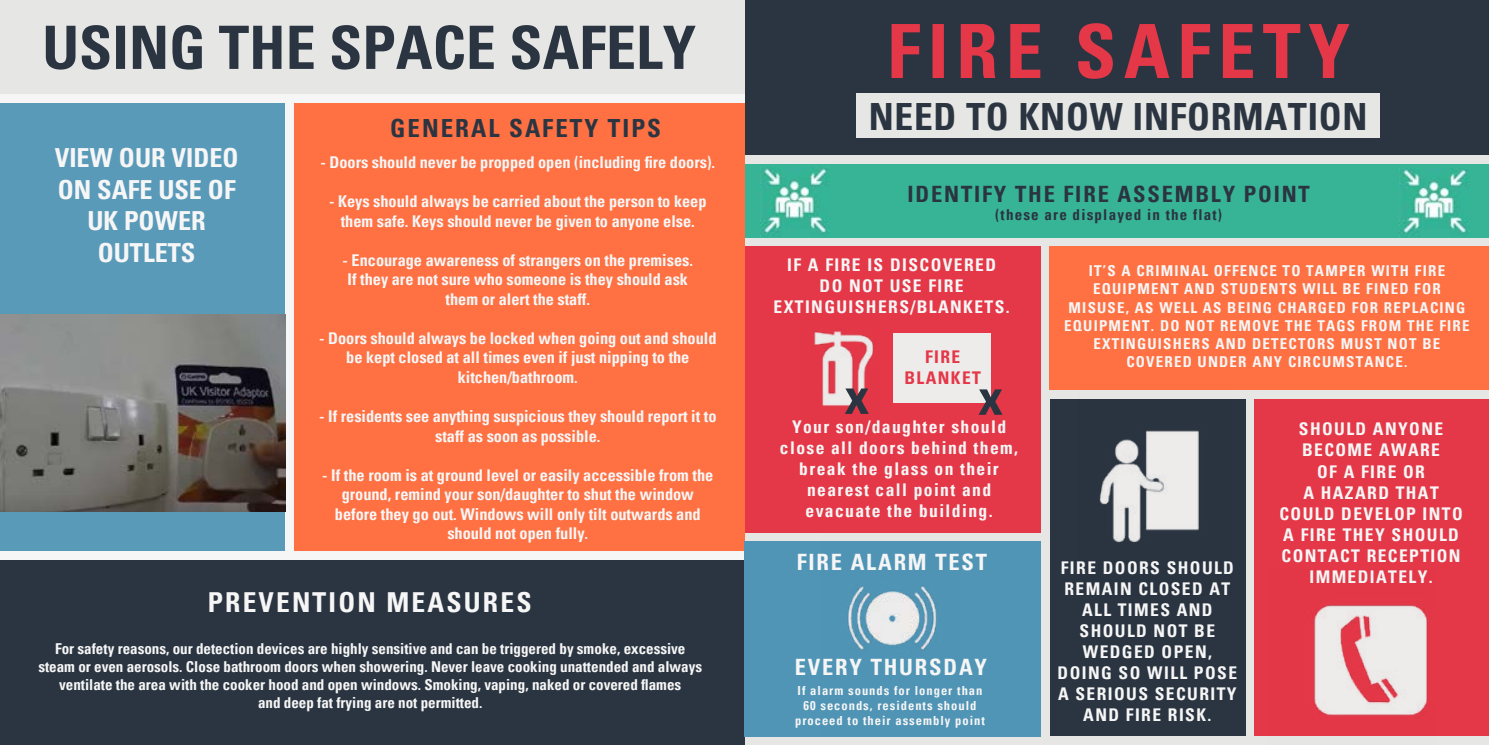
<style>
.page{position:relative;width:1489px;height:745px;background:#fff}
.page>*{position:absolute;margin:0;border:0;box-sizing:border-box;transform-origin:0 0}
.t1{font:700 condensed 75px "Univers";letter-spacing:.1em;color:#e43848}
.t2{font:700 condensed 60px "Univers";color:#2b3541}
.t3{font:700 condensed 50px "Univers";color:#2b3541}
.t4{font:700 condensed 37.5px "Univers";letter-spacing:.02em;color:#2b3541}
.t5{font:700 condensed 27.5px "Univers";letter-spacing:.08em;color:#f6f6f6}
.t6{font:700 condensed 26.25px/31.5px "Univers";color:#f6f6f6;text-align:center}
.t7{font:700 condensed 25px "Univers";letter-spacing:.08em;color:#2b3541}
.t8{font:700 condensed 22.5px "Univers";letter-spacing:.08em;color:#2b3541}
.t9{font:700 condensed 22.5px "Univers";letter-spacing:.08em;color:#f6f6f6}
.t10{font:700 condensed 17.5px/21px "Univers";letter-spacing:.08em;color:#f6f6f6;text-align:center}
.t11{font:700 condensed 17.5px/21px "Univers";letter-spacing:.08em;color:#e43848;text-align:center}
.t12{font:700 condensed 16.25px/19.5px "Univers";color:#f6f6f6;text-align:center}
.t13{font:700 condensed 15px/18px "Univers";color:#f6f6f6;text-align:center}
.t14{font:700 condensed 15px/18px "Univers";letter-spacing:.08em;color:#f6f6f6;text-align:center}
.t15{font:700 condensed 15px "Univers";letter-spacing:.08em;color:#2b3541}
.t16{font:700 condensed 12.5px/15px "Univers";letter-spacing:.08em;color:#f6f6f6;text-align:center}
</style>
<div class="page">
<div style="left:744px;top:0;width:744px;height:744px;background:#2b3541"></div>
<div style="left:856px;top:93px;width:524px;height:45px;background:#e6e6e4"></div>
<div style="left:0;top:0;width:744px;height:570px;background:#e6e6e4"></div>
<div style="left:0;top:95px;width:285px;height:456px;background:#5a9ab9"></div>
<div style="left:0;top:560px;width:746px;height:184px;background:#2b3541"></div>
<div style="left:744px;top:155px;width:744px;height:90px;background:#e6e6e4"></div>
<div style="left:744px;top:164px;width:744px;height:73px;background:#37b496"></div>
<img style="left:1399px;top:168px;width:69px;height:68px">
<div style="left:745px;top:244px;width:743px;height:500px;background:#e6e6e4"></div>
<div style="left:744px;top:246px;width:297px;height:286px;background:#e43848"></div>
<div style="left:294px;top:95px;width:450px;height:456px;background:#ff7143"></div>
<div style="left:744px;top:541px;width:297px;height:195px;background:#5095b6"></div>
<div style="left:1049px;top:246px;width:439px;height:143px;background:#ff7143"></div>
<div style="left:1050px;top:399px;width:195px;height:336px;background:#2b3541"></div>
<div style="left:1253px;top:399px;width:235px;height:335px;background:#e43848"></div>
<img style="left:760px;top:168px;width:69px;height:68px">
<div style="left:893px;top:333px;width:97px;height:70px;background:#edeceb"></div>
<img style="left:814px;top:331px;width:60px;height:75px">
<img style="left:847px;top:586px;width:90px;height:64px">
<img style="left:1078px;top:389px;width:153px;height:154px">
<img style="left:1266px;top:605px;width:169px;height:131px">
<div style="left:0;top:94px;width:744px;height:9px;background:#f6f6f6"></div>
<div style="left:285px;top:97px;width:9px;height:453px;background:#f6f6f6"></div>
<div style="left:0;top:551px;width:743px;height:8px;background:#f6f6f6"></div>
<img style="left:0;top:314px;width:285px;height:197px">
<h2 class="t2" style="left:42px;top:11px;width:655px">USING THE SPACE SAFELY</h2>
<h3 class="t6" style="left:55px;top:142px;width:185px">VIEW OUR VIDEO<br>ON SAFE USE OF<br>UK POWER<br>OUTLETS</h3>
<h3 class="t7" style="left:390px;top:112px;width:272px">GENERAL SAFETY TIPS</h3>
<p class="t12" style="left:320px;top:153px;width:396px">- Doors should never be propped open (including fire doors).</p>
<p class="t12" style="left:329px;top:192px;width:379px">- Keys should always be carried about the person to keep them safe. Keys should never be given to anyone else.</p>
<p class="t12" style="left:342px;top:250px;width:352px">- Encourage awareness of strangers on the premises.<br>If they are not sure who someone is they should ask them or alert the staff.</p>
<p class="t12" style="left:319px;top:328px;width:399px">- Doors should always be locked when going out and should be kept closed at all times even if just nipping to the kitchen/bathroom.</p>
<p class="t12" style="left:319px;top:406px;width:399px">- If residents see anything suspicious they should report it to staff as soon as possible.</p>
<p class="t12" style="left:322px;top:465px;width:392px">- If the room is at ground level or easily accessible from the ground, remind your son/daughter to shut the window before they go out. Windows will only tilt outwards and should not open fully.</p>
<h3 class="t5" style="left:208px;top:585px;width:325px">PREVENTION MEASURES</h3>
<p class="t13" style="left:38px;top:639px;width:665px">For safety reasons, our detection devices are highly sensitive and can be triggered by smoke, excessive steam or even aerosols. Close bathroom doors when showering. Never leave cooking unattended and always ventilate the area with the cooker hood and open windows. Smoking, vaping, naked or covered flames<br>and deep fat frying are not permitted.</p>
<h1 class="t1" style="left:887px;top:5px;width:464px">FIRE SAFETY</h1>
<h3 class="t4" style="left:868px;top:93px;width:500px">NEED TO KNOW INFORMATION</h3>
<h3 class="t8" style="left:907px;top:179px;width:404px">IDENTIFY THE FIRE ASSEMBLY POINT</h3>
<p class="t15" style="left:995px;top:205px;width:228px">(these are displayed in the flat)</p>
<p class="t10" style="left:773px;top:254px;width:237px">IF A FIRE IS DISCOVERED<br>DO NOT USE FIRE<br>EXTINGUISHERS/BLANKETS.</p>
<p class="t14" style="left:1064px;top:262px;width:407px">IT’S A CRIMINAL OFFENCE TO TAMPER WITH FIRE EQUIPMENT AND STUDENTS WILL BE FINED FOR MISUSE, AS WELL AS BEING CHARGED FOR REPLACING EQUIPMENT. DO NOT REMOVE THE TAGS FROM THE FIRE EXTINGUISHERS AND DETECTORS MUST NOT BE COVERED UNDER ANY CIRCUMSTANCE.</p>
<p class="t11" style="left:904px;top:346px;width:78px">FIRE<br>BLANKET</p>
<h3 class="t3" style="left:844px;top:365px;width:26px">x</h3>
<h3 class="t3" style="left:978px;top:366px;width:26px">x</h3>
<p class="t10" style="left:780px;top:416px;width:240px">Your son/daughter should close all doors behind them, break the glass on their nearest call point and evacuate the building.</p>
<h3 class="t9" style="left:796px;top:548px;width:192px">FIRE ALARM TEST</h3>
<p class="t10" style="left:1057px;top:556px;width:181px">FIRE DOORS SHOULD<br>REMAIN CLOSED AT<br>ALL TIMES AND<br>SHOULD NOT BE<br>WEDGED OPEN,<br>DOING SO WILL POSE<br>A SERIOUS SECURITY<br>AND FIRE RISK.</p>
<h3 class="t9" style="left:794px;top:652px;width:194px">EVERY THURSDAY</h3>
<p class="t16" style="left:795px;top:682px;width:191px">If alarm sounds for longer than<br>60 seconds, residents should proceed to their assembly point</p>
<p class="t10" style="left:1279px;top:418px;width:185px">SHOULD ANYONE<br>BECOME AWARE<br>OF A FIRE OR<br>A HAZARD THAT<br>COULD DEVELOP INTO<br>A FIRE THEY SHOULD<br>CONTACT RECEPTION<br>IMMEDIATELY.</p>
</div>
